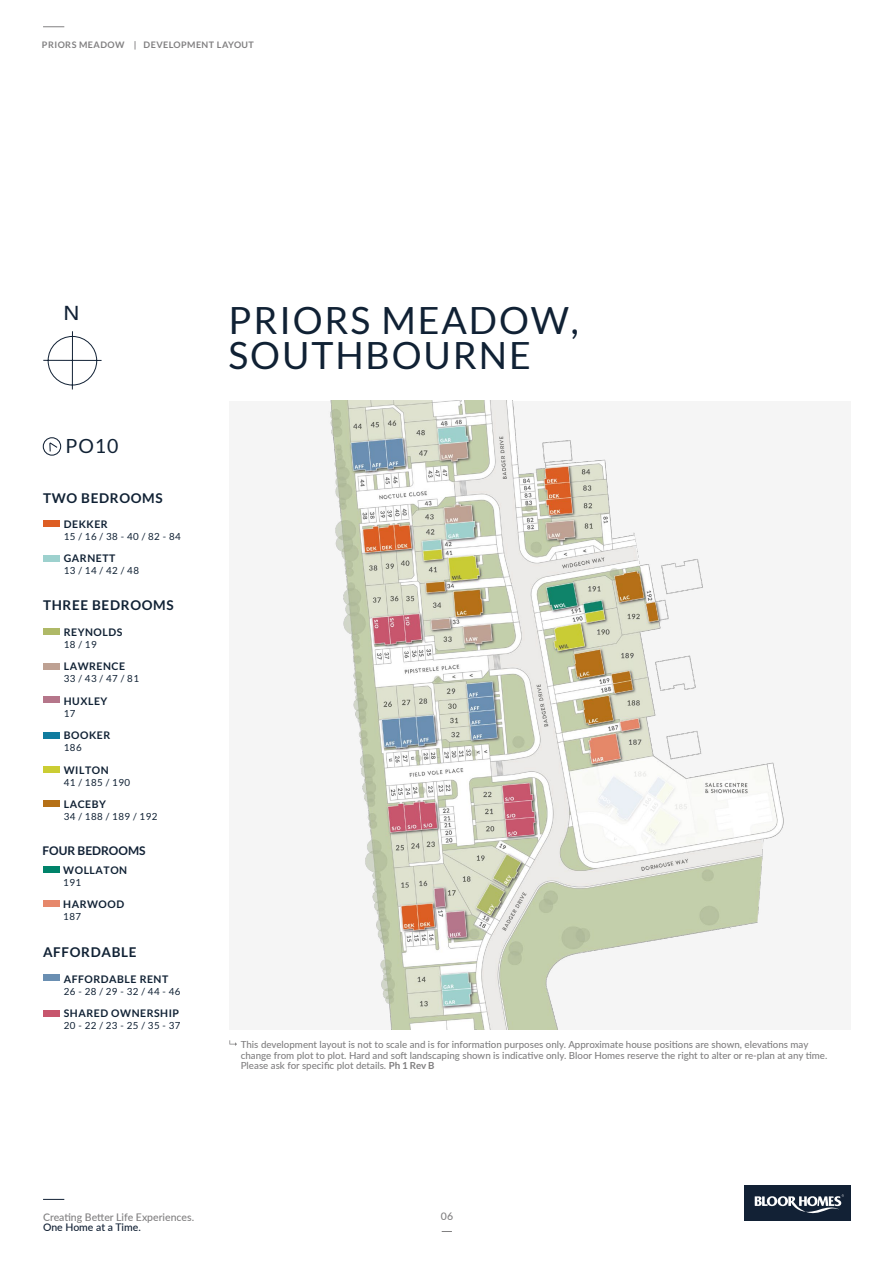
<style>
.page{position:relative;width:893px;height:1263px;background:#fff}
.page>*{position:absolute;margin:0;border:0;box-sizing:border-box;transform-origin:0 0}
.t1{font:37.5px/34.5px "Lato";letter-spacing:.05em;color:#102134}
.t2{font:500 20.1px "Avenir";color:#112135}
.t3{font:19.5px "Lato";color:#102134}
.t4{font:700 13.5px "Lato";letter-spacing:.05em;color:#102134}
.t5{font:700 12px "Lato";color:#112135}
.t6{font:700 10.5px "Lato";letter-spacing:.05em;color:#102134}
.t7{font:500 10.5px "Lato";color:#818081}
.t8{font:500 10.5px "Lato";color:#122135}
.t9{font:500 9.75px/10.5px "Lato";color:#818081}
.t10{font:9.75px "Lato";letter-spacing:.05em;color:#102134}
.t11{font:700 9px "Lato";letter-spacing:.05em;color:#818081}
.s1{font-weight:700}
</style>
<div class="page">
<svg style="left:43px;top:1199px;width:21px;height:1px"></svg>
<div style="left:745px;top:1185px;width:106px;height:35px;background:#122135"></div>
<svg style="left:755px;top:1194px;width:89px;height:20px"></svg>
<svg style="left:43px;top:27px;width:21px;height:1px"></svg>
<div style="left:43px;top:866px;width:17px;height:7px;background:#00836a"></div>
<div style="left:43px;top:555px;width:17px;height:7px;background:#9dd1ce"></div>
<div style="left:43px;top:900px;width:17px;height:7px;background:#e6886b"></div>
<div style="left:43px;top:520px;width:17px;height:7px;background:#dd5e24"></div>
<div style="left:43px;top:696px;width:17px;height:7px;background:#b5768a"></div>
<div style="left:43px;top:663px;width:17px;height:7px;background:#bea193"></div>
<div style="left:43px;top:1010px;width:17px;height:7px;background:#c7566d"></div>
<div style="left:43px;top:628px;width:17px;height:7px;background:#afb967"></div>
<div style="left:43px;top:974px;width:17px;height:7px;background:#6a8fb2"></div>
<div style="left:43px;top:732px;width:17px;height:6px;background:#107c9f"></div>
<div style="left:43px;top:766px;width:17px;height:7px;background:#cbcd33"></div>
<div style="left:43px;top:800px;width:17px;height:7px;background:#b57017"></div>
<div style="left:229px;top:401px;width:621px;height:628px;background:#f5f5f5"></div>
<img style="left:330px;top:401px;width:454px;height:628px">
<svg style="left:229px;top:1040px;width:8px;height:6px"></svg>
<svg style="left:42px;top:331px;width:60px;height:125px"></svg>
<p class="t11" style="left:42px;top:40px;width:214px">PRIORS MEADOW | DEVELOPMENT LAYOUT</p>
<h2 class="t2" style="left:63px;top:295px;width:18px">N</h2>
<h3 class="t3" style="left:65px;top:435px;width:55px">PO10</h3>
<h3 class="t4" style="left:43px;top:491px;width:121px">TWO BEDROOMS</h3>
<p class="t6" style="left:64px;top:518px;width:46px">DEKKER</p>
<p class="t10" style="left:64px;top:531px;width:119px">15 / 16 / 38 - 40 / 82 - 84</p>
<p class="t6" style="left:64px;top:553px;width:53px">GARNETT</p>
<p class="t10" style="left:64px;top:565px;width:77px">13 / 14 / 42 / 48</p>
<h3 class="t4" style="left:43px;top:597px;width:132px">THREE BEDROOMS</h3>
<p class="t6" style="left:64px;top:626px;width:60px">REYNOLDS</p>
<p class="t10" style="left:64px;top:639px;width:34px">18 / 19</p>
<p class="t6" style="left:64px;top:660px;width:63px">LAWRENCE</p>
<p class="t10" style="left:64px;top:673px;width:77px">33 / 43 / 47 / 81</p>
<p class="t6" style="left:64px;top:695px;width:45px">HUXLEY</p>
<p class="t10" style="left:64px;top:708px;width:13px">17</p>
<p class="t6" style="left:64px;top:729px;width:48px">BOOKER</p>
<p class="t10" style="left:64px;top:742px;width:19px">186</p>
<p class="t6" style="left:64px;top:764px;width:46px">WILTON</p>
<p class="t10" style="left:64px;top:777px;width:68px">41 / 185 / 190</p>
<p class="t6" style="left:64px;top:798px;width:44px">LACEBY</p>
<p class="t10" style="left:64px;top:811px;width:95px">34 / 188 / 189 / 192</p>
<p class="t5" style="left:42px;top:843px;width:105px">FOUR BEDROOMS</p>
<p class="t6" style="left:63px;top:864px;width:65px">WOLLATON</p>
<p class="t10" style="left:63px;top:877px;width:19px">191</p>
<p class="t6" style="left:63px;top:898px;width:63px">HARWOOD</p>
<p class="t10" style="left:63px;top:911px;width:19px">187</p>
<h3 class="t4" style="left:43px;top:944px;width:95px">AFFORDABLE</h3>
<p class="t6" style="left:64px;top:973px;width:106px">AFFORDABLE RENT</p>
<p class="t10" style="left:64px;top:986px;width:118px">26 - 28 / 29 - 32 / 44 - 46</p>
<p class="t6" style="left:64px;top:1007px;width:117px">SHARED OWNERSHIP</p>
<p class="t10" style="left:64px;top:1020px;width:118px">20 - 22 / 23 - 25 / 35 - 37</p>
<h1 class="t1" style="left:229px;top:303px;width:352px">PRIORS MEADOW,<br>SOUTHBOURNE</h1>
<p class="t9" style="left:241px;top:1039px;width:588px">This development layout is not to scale and is for information purposes only. Approximate house positions are shown, elevations may change from plot to plot. Hard and soft landscaping shown is indicative only. Bloor Homes reserve the right to alter or re-plan at any time.<br>Please ask for specific plot details. <span class="s1">Ph 1 Rev B</span></p>
<p class="t7" style="left:43px;top:1209px;width:153px">Creating Better Life Experiences.</p>
<p class="t7" style="left:441px;top:1209px;width:14px">06</p>
<p class="t8" style="left:43px;top:1220px;width:99px">One Home at a Time.</p>
</div>
